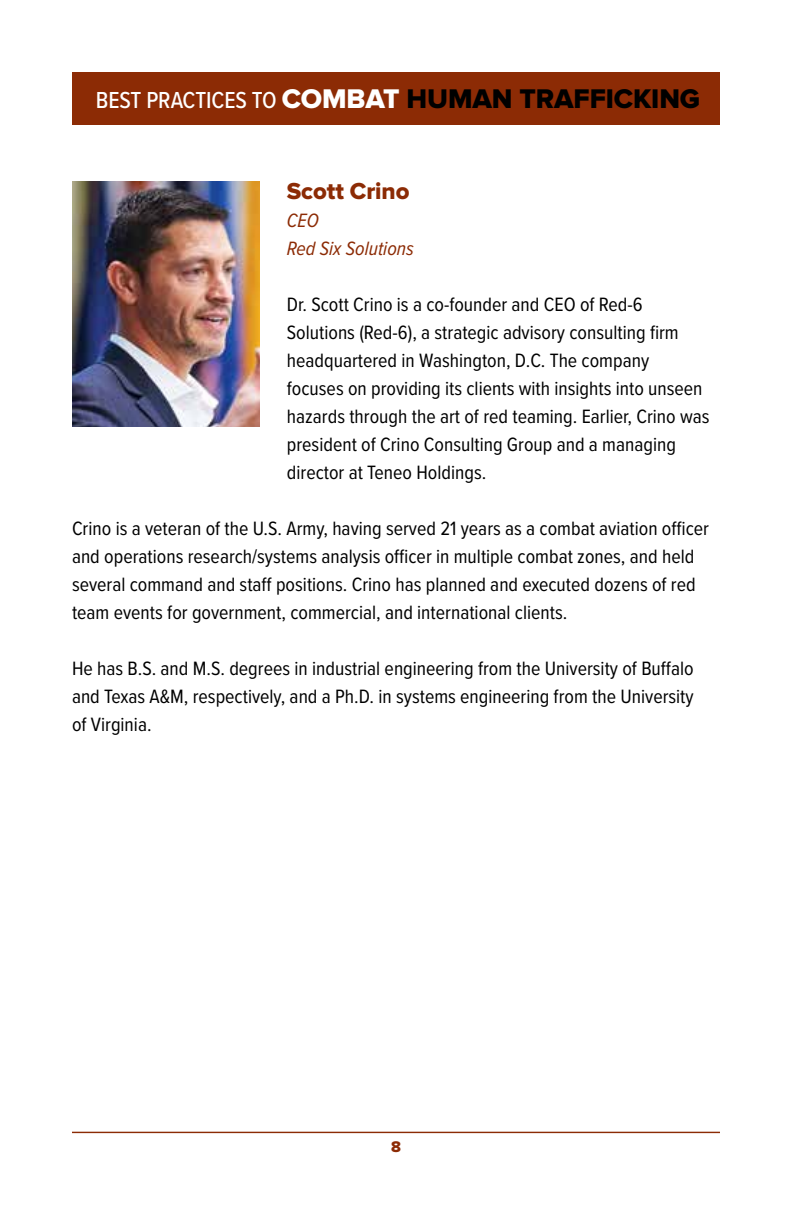
<style>
.page{position:relative;width:792px;height:1224px;background:#fff}
.page>*{position:absolute;margin:0;border:0;box-sizing:border-box;transform-origin:0 0}
.t1{font:28px "Proxima Nova Extrabld";letter-spacing:-.005em;color:#000}
.t2{font:24px "Proxima Nova Extrabld";letter-spacing:-.005em;color:#8c2b05}
.t3{font:20px/28px "Proxima Nova Cond";color:#000}
.t4{font:italic 20px/28px "Proxima Nova Cond";color:#8c2b05}
.t5{font:16px "Proxima Nova Extrabld";color:#8c2b05}
.s1{font-family:"Proxima Nova Cond";font-weight:500;font-size:24px;color:#fff}
.s2{color:#fff}
</style>
<div class="page">
<hr style="left:72px;top:1132px;width:648px;height:1px;background:#8c2b05">
<div style="left:72px;top:72px;width:648px;height:52px;background:#8c2b05"></div>
<img style="left:73px;top:181px;width:187px;height:245px">
<h1 class="t1" style="left:96px;top:82px;width:606px"><span class="s1">BEST PRACTICES TO</span> <span class="s2">COMBAT</span> HUMAN TRAFFICKING</h1>
<p class="t2" style="left:287px;top:177px;width:124px">Scott Crino</p>
<p class="t4" style="left:287px;top:205px;width:129px">CEO<br>Red Six Solutions</p>
<p class="t3" style="left:287px;top:289px;width:424px">Dr. Scott Crino is a co-founder and CEO of Red-6<br>Solutions (Red-6), a strategic advisory consulting firm headquartered in Washington, D.C. The company focuses on providing its clients with insights into unseen hazards through the art of red teaming. Earlier, Crino was president of Crino Consulting Group and a managing director at Teneo Holdings.</p>
<p class="t3" style="left:72px;top:513px;width:639px">Crino is a veteran of the U.S. Army, having served 21 years as a combat aviation officer and operations research/systems analysis officer in multiple combat zones, and held several command and staff positions. Crino has planned and executed dozens of red team events for government, commercial, and international clients.</p>
<p class="t3" style="left:72px;top:653px;width:623px;text-align:justify">He has B.S. and M.S. degrees in industrial engineering from the University of Buffalo and Texas A&amp;M, respectively, and a Ph.D. in systems engineering from the University of Virginia.</p>
<p class="t5" style="left:391px;top:1138px;width:11px">8</p>
</div>
